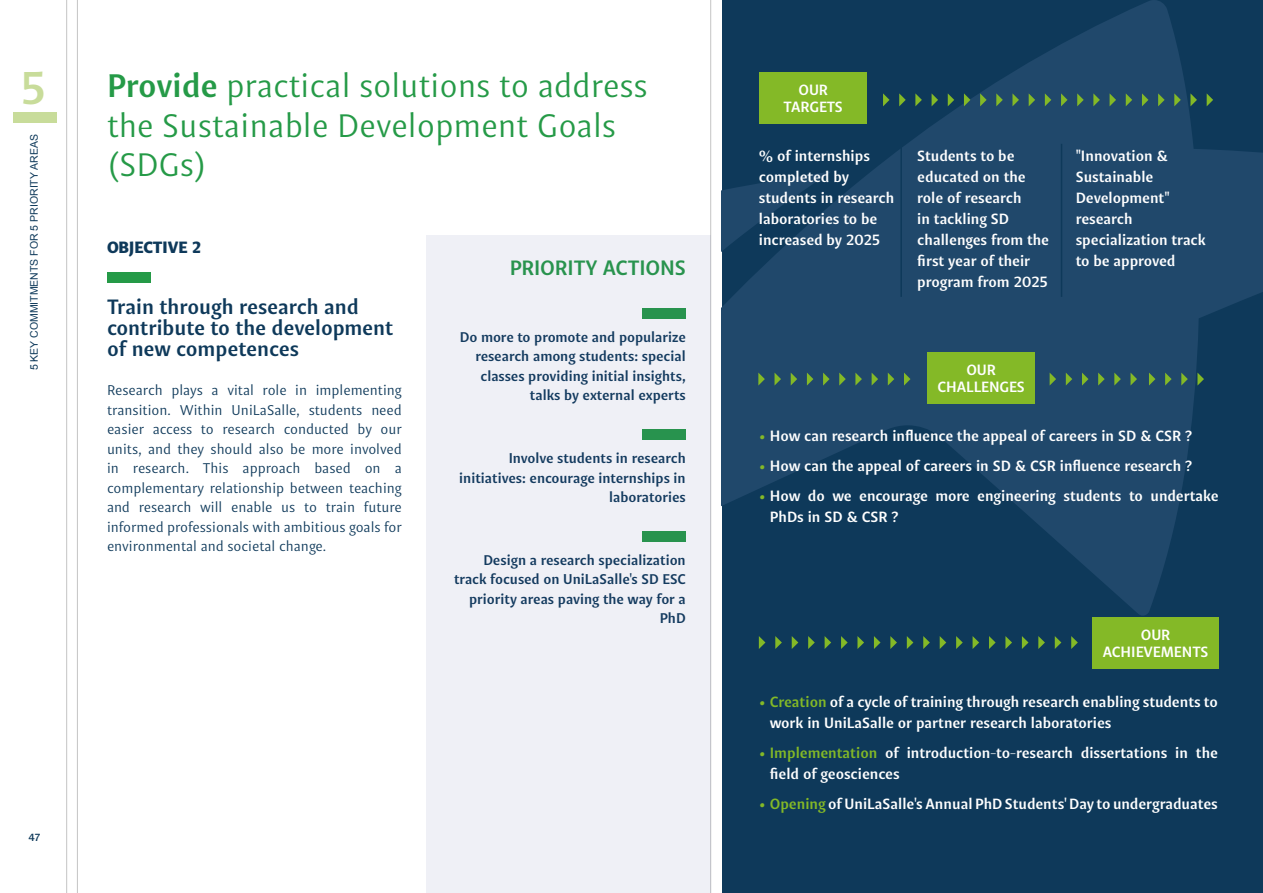
<style>
.page{position:relative;width:1263px;height:893px;background:#fff}
.page>*{position:absolute;margin:0;border:0;box-sizing:border-box;transform-origin:0 0}
.t1{font:700 46.5px "Indivisa Text Sans";color:#c8dc9a}
.t2{font:33px/39.6px "Indivisa Text Sans";letter-spacing:-.005em;color:#259a47}
.t3{font:700 21px/21px "Indivisa Text Sans";letter-spacing:-.015em;color:#0e395a}
.t4{font:700 21px "Indivisa Text Sans";letter-spacing:-.01em;color:#259a47}
.t5{font:900 16.5px "Indivisa Text Sans";color:#0e395a}
.t6{font:700 15px/21px "Indivisa Text Sans";letter-spacing:-.005em;color:#fff}
.t7{font:14.25px/19.5px "Indivisa Text Sans";letter-spacing:-.005em;color:#0e395a;text-align:justify}
.t8{font:700 14.25px/19.5px "Indivisa Text Sans";letter-spacing:-.005em;color:#0e395a;text-align:right}
.t9{font:10.5px "Arial";color:#0e395a}
.t10{font:700 10.5px "Indivisa Text Sans";color:#0e395a}
.s1{font-weight:700}
.s2{color:#84b927}
.s3{color:#83b927}
</style>
<div class="page">
<div style="left:722px;top:0;width:541px;height:893px;background:#0e395a"></div>
<hr style="left:66px;top:0;width:1px;height:893px;background:#c5c5c5">
<hr style="left:77px;top:0;width:1px;height:893px;background:#c5c5c5">
<hr style="left:710px;top:0;width:1px;height:893px;background:#c5c5c5">
<svg style="left:722px;top:0;width:541px;height:615px;fill:#20486b"></svg>
<div style="left:13px;top:112px;width:43px;height:10px;background:#c8dc9a"></div>
<div style="left:107px;top:273px;width:44px;height:10px;background:#259a47"></div>
<div style="left:427px;top:235px;width:284px;height:658px;background:#eff0f6"></div>
<hr style="left:900px;top:144px;width:2px;height:153px;background:#0e395a">
<hr style="left:1061px;top:144px;width:1px;height:153px;background:#0e395a">
<svg style="left:1012px;top:93px;width:7px;height:13px"></svg>
<svg style="left:996px;top:93px;width:7px;height:13px"></svg>
<svg style="left:1190px;top:83px;width:27px;height:27px"></svg>
<svg style="left:980px;top:93px;width:7px;height:13px"></svg>
<svg style="left:1174px;top:93px;width:7px;height:13px"></svg>
<svg style="left:964px;top:93px;width:6px;height:13px"></svg>
<svg style="left:1158px;top:93px;width:6px;height:13px"></svg>
<svg style="left:948px;top:93px;width:6px;height:13px"></svg>
<svg style="left:1142px;top:93px;width:6px;height:13px"></svg>
<svg style="left:931px;top:93px;width:7px;height:13px"></svg>
<svg style="left:1126px;top:93px;width:6px;height:13px"></svg>
<svg style="left:915px;top:93px;width:7px;height:13px"></svg>
<svg style="left:1109px;top:93px;width:7px;height:13px"></svg>
<svg style="left:899px;top:93px;width:7px;height:13px"></svg>
<svg style="left:1093px;top:93px;width:7px;height:13px"></svg>
<svg style="left:883px;top:93px;width:6px;height:13px"></svg>
<svg style="left:1077px;top:93px;width:7px;height:13px"></svg>
<svg style="left:1061px;top:93px;width:6px;height:13px"></svg>
<svg style="left:1045px;top:93px;width:6px;height:13px"></svg>
<svg style="left:1029px;top:93px;width:6px;height:13px"></svg>
<div style="left:759px;top:72px;width:108px;height:52px;background:#84b927"></div>
<svg style="left:1181px;top:373px;width:7px;height:13px"></svg>
<svg style="left:1165px;top:373px;width:6px;height:13px"></svg>
<svg style="left:1149px;top:373px;width:6px;height:13px"></svg>
<svg style="left:1130px;top:373px;width:7px;height:13px"></svg>
<svg style="left:1114px;top:373px;width:7px;height:13px"></svg>
<svg style="left:904px;top:373px;width:6px;height:13px"></svg>
<svg style="left:1098px;top:373px;width:7px;height:13px"></svg>
<svg style="left:888px;top:373px;width:6px;height:13px"></svg>
<svg style="left:1082px;top:373px;width:6px;height:13px"></svg>
<svg style="left:872px;top:373px;width:6px;height:13px"></svg>
<svg style="left:1066px;top:373px;width:6px;height:13px"></svg>
<svg style="left:855px;top:373px;width:7px;height:13px"></svg>
<svg style="left:1050px;top:373px;width:6px;height:13px"></svg>
<svg style="left:839px;top:373px;width:7px;height:13px"></svg>
<svg style="left:1197px;top:373px;width:7px;height:13px"></svg>
<svg style="left:823px;top:373px;width:6px;height:13px"></svg>
<svg style="left:807px;top:373px;width:6px;height:13px"></svg>
<svg style="left:791px;top:373px;width:6px;height:13px"></svg>
<svg style="left:774px;top:373px;width:7px;height:13px"></svg>
<svg style="left:758px;top:373px;width:7px;height:13px"></svg>
<div style="left:927px;top:352px;width:108px;height:52px;background:#84b927"></div>
<svg style="left:940px;top:636px;width:6px;height:13px"></svg>
<svg style="left:923px;top:636px;width:7px;height:13px"></svg>
<svg style="left:907px;top:636px;width:6px;height:13px"></svg>
<svg style="left:890px;top:636px;width:7px;height:13px"></svg>
<svg style="left:874px;top:636px;width:6px;height:13px"></svg>
<svg style="left:1071px;top:636px;width:7px;height:13px"></svg>
<svg style="left:857px;top:636px;width:7px;height:13px"></svg>
<svg style="left:1055px;top:636px;width:6px;height:13px"></svg>
<svg style="left:841px;top:636px;width:7px;height:13px"></svg>
<svg style="left:1038px;top:636px;width:7px;height:13px"></svg>
<svg style="left:825px;top:636px;width:6px;height:13px"></svg>
<svg style="left:1022px;top:636px;width:6px;height:13px"></svg>
<svg style="left:808px;top:636px;width:7px;height:13px"></svg>
<svg style="left:1005px;top:636px;width:7px;height:13px"></svg>
<svg style="left:792px;top:636px;width:6px;height:13px"></svg>
<svg style="left:989px;top:636px;width:6px;height:13px"></svg>
<svg style="left:972px;top:636px;width:7px;height:13px"></svg>
<svg style="left:759px;top:636px;width:23px;height:13px"></svg>
<svg style="left:956px;top:636px;width:7px;height:13px"></svg>
<div style="left:1092px;top:617px;width:126px;height:51px;background:#84b927"></div>
<h1 class="t1" style="left:20px;top:48px;width:27px">5</h1>
<p class="t9" style="left:27px;top:370px;width:237px;rotate:-90deg">5 KEY COMMITMENTS FOR 5 PRIORITY AREAS</p>
<h2 class="t2" style="left:107px;top:64px;width:542px"><span class="s1">Provide</span> practical solutions to address the Sustainable Development Goals (SDGs)</h2>
<p class="t5" style="left:107px;top:233px;width:97px">OBJECTIVE 2</p>
<h3 class="t3" style="left:107px;top:295px;width:288px">Train through research and contribute to the development of new competences</h3>
<p class="t7" style="left:107px;top:380px;width:296px">Research plays a vital role in implementing transition. Within UniLaSalle, students need easier access to research conducted by our units, and they should also be more involved in research. This approach based on a complementary relationship between teaching and research will enable us to train future informed professionals with ambitious goals for environmental and societal change.</p>
<h3 class="t4" style="left:510px;top:250px;width:178px">PRIORITY ACTIONS</h3>
<p class="t8" style="left:460px;top:326px;width:228px">Do more to promote and popularize research among students: special classes providing initial insights, talks by external experts</p>
<p class="t8" style="left:459px;top:447px;width:228px">Involve students in research initiatives: encourage internships in laboratories</p>
<p class="t8" style="left:454px;top:549px;width:233px">Design a research specialization track focused on UniLaSalle's SD ESC priority areas paving the way for a<br>PhD</p>
<p class="t10" style="left:29px;top:829px;width:13px">47</p>
<p class="t6" style="left:784px;top:80px;width:61px;line-height:17px;text-align:center">OUR<br>TARGETS</p>
<p class="t6" style="left:759px;top:144px;width:137px">% of internships completed by students in research laboratories to be increased by 2025</p>
<p class="t6" style="left:917px;top:144px;width:133px">Students to be educated on the role of research<br>in tackling SD challenges from the first year of their program from 2025</p>
<p class="t6" style="left:1076px;top:144px;width:132px">"Innovation &amp;<br>Sustainable<br>Development" research specialization track to be approved</p>
<p class="t6" style="left:937px;top:361px;width:89px;line-height:17.1px;text-align:center">OUR<br>CHALLENGES</p>
<p class="t6" style="left:759px;top:424px;width:435px"><span class="s2">•</span> How can research influence the appeal of careers in SD &amp; CSR ?</p>
<p class="t6" style="left:759px;top:454px;width:435px"><span class="s2">•</span> How can the appeal of careers in SD &amp; CSR influence research ?</p>
<p class="t6" style="left:770px;top:484px;width:450px;text-indent:-11px"><span class="s2">•</span> How do we encourage more engineering students to undertake<br>PhDs in SD &amp; CSR ?</p>
<p class="t6" style="left:1103px;top:625px;width:107px;line-height:17.1px;text-align:center">OUR<br>ACHIEVEMENTS</p>
<p class="t6" style="left:770px;top:690px;width:450px;text-indent:-11px"><span class="s2">•</span> <span class="s3">Creation</span> of a cycle of training through research enabling students to work in UniLaSalle or partner research laboratories</p>
<p class="t6" style="left:770px;top:741px;width:450px;text-indent:-11px"><span class="s2">•</span> <span class="s3">Implementation</span> of introduction-to-research dissertations in the field of geosciences</p>
<p class="t6" style="left:759px;top:792px;width:460px"><span class="s2">• Opening</span> of UniLaSalle's Annual PhD Students' Day to undergraduates</p>
</div>
